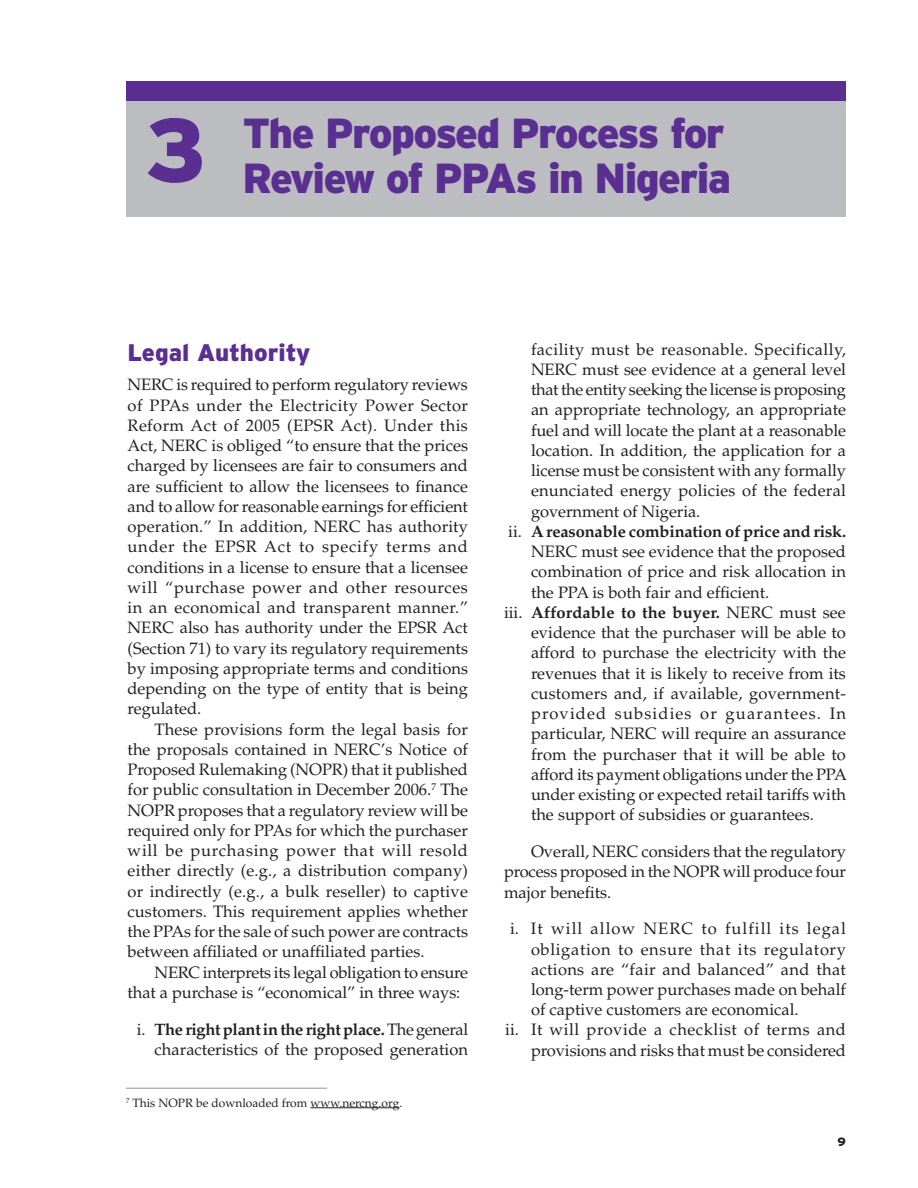
<style>
.page{position:relative;width:918px;height:1188px;background:#fff}
.page>*{position:absolute;margin:0;border:0;box-sizing:border-box;transform-origin:0 0}
.t1{font:900 42px/45px "Interstate";letter-spacing:-.04em;color:#5b2e91;text-align:right}
.t2{font:900 24px "Interstate";color:#5b2e91}
.t3{font:16.5px/20.2px "Palatino";color:#231f20;text-align:justify}
.t4{font:700 16.5px "Palatino";letter-spacing:-.01em;color:#231f20}
.t5{font:16.5px "Palatino";letter-spacing:-.02em;color:#231f20}
.t6{font:16.5px "Palatino";letter-spacing:.025em;color:#231f20}
.t7{font:16.5px "Palatino";letter-spacing:.03em;color:#231f20}
.t8{font:16.5px "Palatino";letter-spacing:.04em;color:#231f20}
.t9{font:16.5px "Palatino";letter-spacing:.06em;color:#231f20}
.t10{font:16.5px "Palatino";letter-spacing:.02em;color:#231f20}
.t11{font:16.5px "Palatino";letter-spacing:.07em;color:#231f20}
.t12{font:12px "Palatino";color:#231f20}
.t13{font:900 12px "Interstate";color:#231f20}
.s1{font-weight:700}
.s2{font-weight:400}
</style>
<div class="page">
<div style="left:126px;top:82px;width:720px;height:39px;background:#5b2e91"></div>
<div style="left:126px;top:102px;width:720px;height:115px;background:#bcbdc0"></div>
<hr style="left:126px;top:1088px;width:201px;height:1px;background:#939598">
<hr style="left:310px;top:1107px;width:89px;height:1px;background:#231f20">
<h1 class="t1" style="left:144px;top:114px;width:588px">The Proposed Process for<br><sup>3</sup> Review of PPAs in Nigeria</h1>
<h2 class="t2" style="left:128px;top:344px;width:184px">Legal Authority</h2>
<p class="t3" style="left:128px;top:377px;width:342px">NERC is required to perform regulatory reviews of PPAs under the Electricity Power Sector Reform Act of 2005 (EPSR Act). Under this Act, NERC is obliged “to ensure that the prices charged by licensees are fair to consumers and are sufficient to allow the licensees to finance and to allow for reasonable earnings for efficient operation.” In addition, NERC has authority under the EPSR Act to specify terms and conditions in a license to ensure that a licensee will “purchase power and other resources in an economical and transparent manner.” NERC also has authority under the EPSR Act (Section 71) to vary its regulatory requirements by imposing appropriate terms and conditions depending on the type of entity that is being regulated.</p>
<p class="t3" style="left:128px;top:721px;width:342px;text-indent:27px">These provisions form the legal basis for the proposals contained in NERC’s Notice of Proposed Rulemaking (NOPR) that it published for public consultation in December 2006.<sup>7</sup> The NOPR proposes that a regulatory review will be required only for PPAs for which the purchaser will be purchasing power that will resold either directly (e.g., a distribution company) or indirectly (e.g., a bulk reseller) to captive customers. This requirement applies whether the PPAs for the sale of such power are contracts between affiliated or unaffiliated parties.</p>
<p class="t3" style="left:128px;top:964px;width:342px;text-indent:27px">NERC interprets its legal obligation to ensure that a purchase is “economical” in three ways:</p>
<p class="t3" style="left:137px;top:1021px;width:333px;text-align:right">i. <span class="s1">The right plant in the right place.</span> The general characteristics of the proposed generation</p>
<p class="t12" style="left:126px;top:1098px;width:278px"><sup>7</sup> This NOPR be downloaded from www.nercng.org.</p>
<p class="t6" style="left:531px;top:343px;width:316px">facility must be reasonable. Specifically,</p>
<p class="t3" style="left:531px;top:361px;width:317px">NERC must see evidence at a general level</p>
<p class="t5" style="left:531px;top:383px;width:316px">that the entity seeking the license is proposing</p>
<p class="t3" style="left:531px;top:402px;width:316px">an appropriate technology, an appropriate</p>
<p class="t3" style="left:531px;top:422px;width:317px">fuel and will locate the plant at a reasonable</p>
<p class="t3" style="left:531px;top:442px;width:317px">location. In addition, the application for a</p>
<p class="t3" style="left:531px;top:462px;width:317px">license must be consistent with any formally</p>
<p class="t3" style="left:531px;top:483px;width:316px">enunciated energy policies of the federal</p>
<p class="t3" style="left:531px;top:503px;width:171px">government of Nigeria.</p>
<p class="t4" style="left:508px;top:525px;width:339px"><span class="s2">ii.</span> A reasonable combination of price and risk.</p>
<p class="t3" style="left:531px;top:543px;width:316px">NERC must see evidence that the proposed</p>
<p class="t3" style="left:531px;top:563px;width:317px">combination of price and risk allocation in</p>
<p class="t3" style="left:531px;top:584px;width:240px">the PPA is both fair and efficient.</p>
<p class="t4" style="left:504px;top:606px;width:343px"><span class="s2">iii.</span> Affordable to the buyer. <span class="s2">NERC must see</span></p>
<p class="t3" style="left:531px;top:624px;width:316px">evidence that the purchaser will be able to</p>
<p class="t3" style="left:531px;top:644px;width:316px">afford to purchase the electricity with the</p>
<p class="t3" style="left:531px;top:665px;width:316px">revenues that it is likely to receive from its</p>
<p class="t3" style="left:531px;top:685px;width:316px">customers and, if available, government-</p>
<p class="t11" style="left:531px;top:707px;width:316px">provided subsidies or guarantees. In</p>
<p class="t3" style="left:531px;top:725px;width:316px">particular, NERC will require an assurance</p>
<p class="t3" style="left:531px;top:746px;width:316px">from the purchaser that it will be able to</p>
<p class="t3" style="left:531px;top:766px;width:317px">afford its payment obligations under the PPA</p>
<p class="t3" style="left:531px;top:786px;width:316px">under existing or expected retail tariffs with</p>
<p class="t3" style="left:531px;top:806px;width:284px">the support of subsidies or guarantees.</p>
<p class="t3" style="left:504px;top:843px;width:344px;text-indent:27px">Overall, NERC considers that the regulatory process proposed in the NOPR will produce four major benefits.</p>
<p class="t9" style="left:510px;top:922px;width:337px">i. It will allow NERC to fulfill its legal</p>
<p class="t8" style="left:531px;top:942px;width:316px">obligation to ensure that its regulatory</p>
<p class="t10" style="left:531px;top:963px;width:316px">actions are “fair and balanced” and that</p>
<p class="t3" style="left:531px;top:981px;width:317px">long-term power purchases made on behalf</p>
<p class="t3" style="left:531px;top:1001px;width:269px">of captive customers are economical.</p>
<p class="t7" style="left:505px;top:1023px;width:342px">ii. It will provide a checklist of terms and</p>
<p class="t3" style="left:531px;top:1042px;width:317px">provisions and risks that must be considered</p>
<p class="t13" style="left:838px;top:1138px;width:10px">9</p>
</div>
